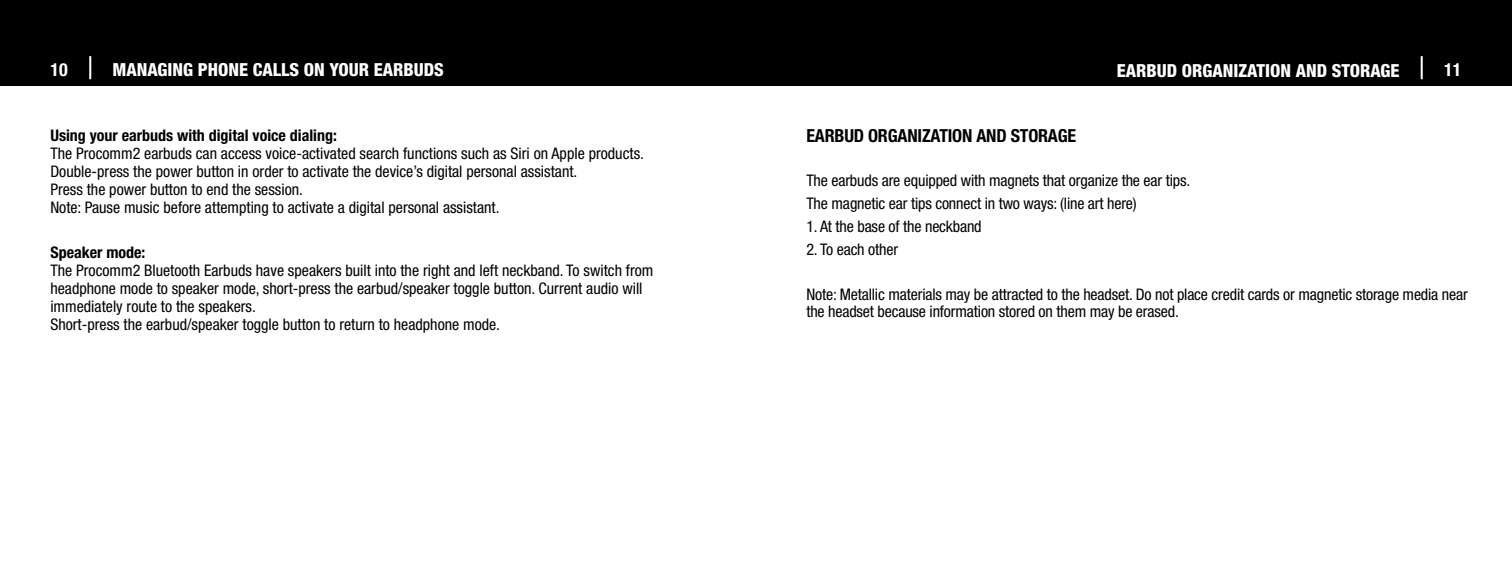
<style>
.page{position:relative;width:1512px;height:576px;background:#fff}
.page>*{position:absolute;margin:0;border:0;box-sizing:border-box;transform-origin:0 0}
.t1{font:800 condensed 18px "Helvetica Neue LT Std";color:#fff}
.t2{font:700 condensed 18px "Helvetica Neue LT Std";letter-spacing:-.01em;color:#000}
.t3{font:700 condensed 18px "Helvetica Neue LT Std";color:#fff}
.t4{font:condensed 16px/18px "Helvetica Neue LT Std";color:#000}
.t5{font:700 condensed 16px "Helvetica Neue LT Std";color:#000}
</style>
<div class="page">
<div style="left:0;top:0;width:756px;height:85px;background:#000"></div>
<div style="left:756px;top:0;width:756px;height:85px;background:#000"></div>
<hr style="left:89px;top:56px;width:2px;height:23px;background:#fff">
<hr style="left:1421px;top:56px;width:2px;height:23px;background:#fff">
<p class="t3" style="left:50px;top:59px;width:19px">10</p>
<p class="t1" style="left:112px;top:58px;width:333px">MANAGING PHONE CALLS ON YOUR EARBUDS</p>
<p class="t1" style="left:1117px;top:59px;width:284px">EARBUD ORGANIZATION AND STORAGE</p>
<p class="t3" style="left:1444px;top:59px;width:19px">11</p>
<p class="t5" style="left:50px;top:126px;width:288px">Using your earbuds with digital voice dialing:</p>
<p class="t4" style="left:50px;top:144px;width:595px">The Procomm2 earbuds can access voice-activated search functions such as Siri on Apple products.<br>Double-press the power button in order to activate the device’s digital personal assistant.<br>Press the power button to end the session.<br>Note: Pause music before attempting to activate a digital personal assistant.</p>
<p class="t5" style="left:50px;top:243px;width:97px">Speaker mode:</p>
<p class="t4" style="left:50px;top:261px;width:605px">The Procomm2 Bluetooth Earbuds have speakers built into the right and left neckband. To switch from headphone mode to speaker mode, short-press the earbud/speaker toggle button. Current audio will immediately route to the speakers.<br>Short-press the earbud/speaker toggle button to return to headphone mode.</p>
<p class="t2" style="left:806px;top:125px;width:271px">EARBUD ORGANIZATION AND STORAGE</p>
<p class="t4" style="left:806px;top:169px;width:385px;line-height:22.8px">The earbuds are equipped with magnets that organize the ear tips.<br>The magnetic ear tips connect in two ways: (line art here)</p>
<p class="t4" style="left:806px;top:217px;width:177px">1. At the base of the neckband</p>
<p class="t4" style="left:806px;top:240px;width:93px">2. To each other</p>
<p class="t4" style="left:806px;top:286px;width:663px;line-height:17px">Note: Metallic materials may be attracted to the headset. Do not place credit cards or magnetic storage media near the headset because information stored on them may be erased.</p>
</div>
